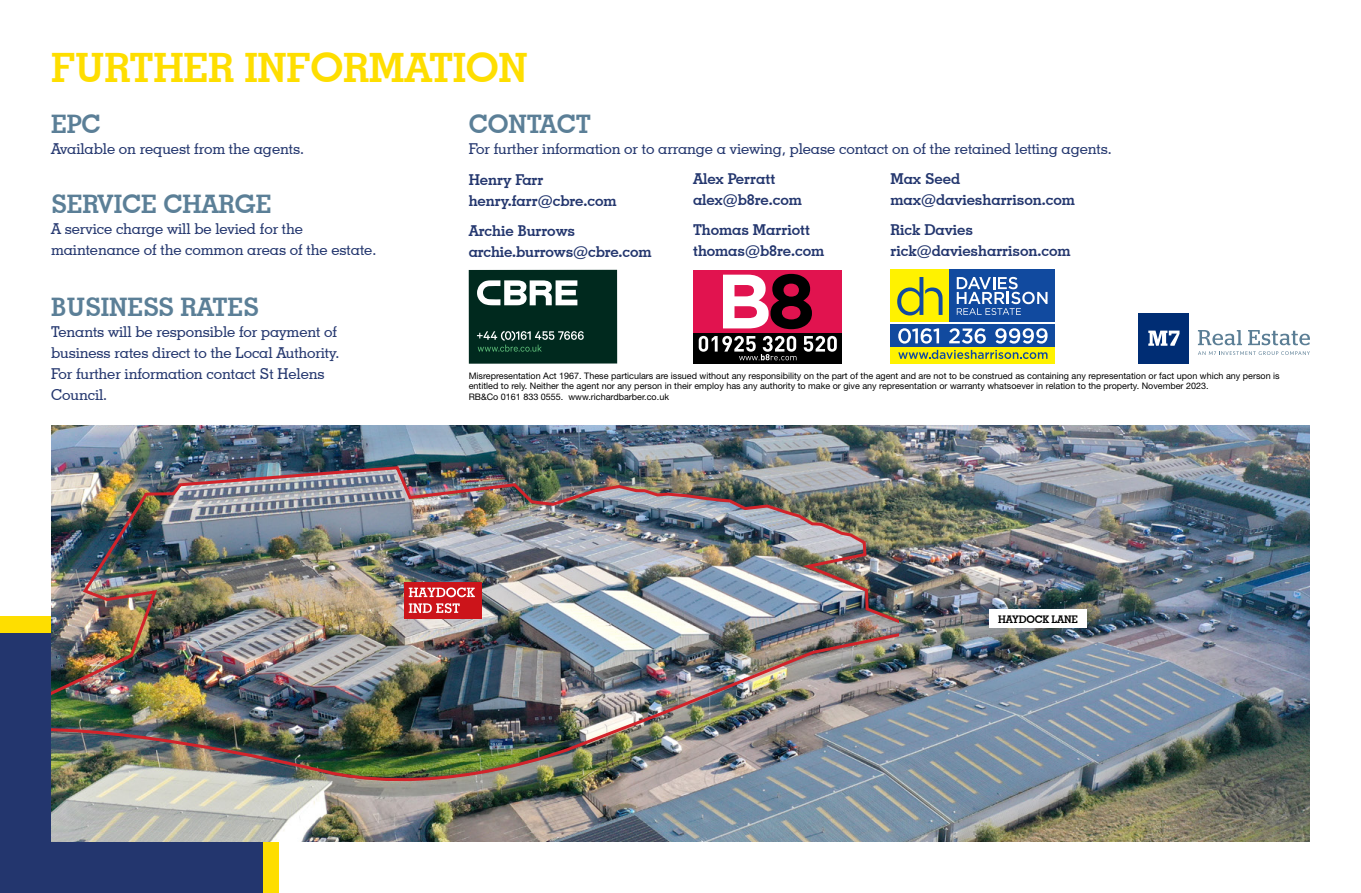
<style>
.page{position:relative;width:1361px;height:893px;background:#fff}
.page>*{position:absolute;margin:0;border:0;box-sizing:border-box;transform-origin:0 0}
.t1{font:700 40.5px "Geometric Slab 703 BT";letter-spacing:-.01em;color:#fede00}
.t2{font:700 25.5px "Geometric Slab 703 BT";letter-spacing:-.01em;color:#5b7f97}
.t3{font:500 15px/21px "Geometric Slab 703 BT";letter-spacing:-.005em;color:#23366e}
.t4{font:700 15px/21px "Geometric Slab 703 BT";letter-spacing:-.005em;color:#23366e}
.t5{font:700 10.5px "Geometric Slab 703 BT";letter-spacing:-.02em;color:#000}
.t6{font:9px/10.8px "Helvetica Neue LT Std";color:#000}
</style>
<div class="page">
<div style="left:0;top:617px;width:279px;height:276px;background:#fede00"></div>
<div style="left:0;top:634px;width:263px;height:259px;background:#23366e"></div>
<svg style="left:1198px;top:330px;width:44px;height:15px"></svg>
<svg style="left:1248px;top:330px;width:62px;height:15px"></svg>
<div style="left:1138px;top:313px;width:51px;height:50px;background:#002d74"></div>
<svg style="left:1148px;top:331px;width:31px;height:15px"></svg>
<svg style="left:1198px;top:351px;width:112px;height:4px"></svg>
<div style="left:890px;top:270px;width:59px;height:52px;background:#fff200"></div>
<div style="left:949px;top:270px;width:106px;height:52px;background:#114a9f"></div>
<svg style="left:897px;top:277px;width:45px;height:38px"></svg>
<svg style="left:956px;top:277px;width:91px;height:38px"></svg>
<div style="left:890px;top:325px;width:165px;height:22px;background:#114a9f"></div>
<div style="left:890px;top:347px;width:165px;height:16px;background:#fff200"></div>
<svg style="left:898px;top:350px;width:149px;height:9px"></svg>
<svg style="left:898px;top:328px;width:41px;height:16px"></svg>
<svg style="left:949px;top:328px;width:37px;height:16px"></svg>
<svg style="left:995px;top:328px;width:52px;height:16px"></svg>
<div style="left:469px;top:270px;width:148px;height:94px;background:#00291e"></div>
<svg style="left:477px;top:280px;width:100px;height:25px"></svg>
<svg style="left:477px;top:331px;width:107px;height:21px"></svg>
<img style="left:51px;top:425px;width:1259px;height:417px">
<img style="left:51px;top:465px;width:847px;height:332px">
<div style="left:404px;top:582px;width:77px;height:37px;background:#cc141a"></div>
<svg style="left:409px;top:587px;width:66px;height:10px"></svg>
<svg style="left:409px;top:603px;width:51px;height:10px"></svg>
<div style="left:989px;top:610px;width:98px;height:18px;background:#fff"></div>
<div style="left:693px;top:270px;width:148px;height:93px;background:#e1134f"></div>
<div style="left:693px;top:333px;width:148px;height:30px;background:#000"></div>
<svg style="left:723px;top:274px;width:89px;height:55px"></svg>
<svg style="left:699px;top:336px;width:97px;height:24px"></svg>
<svg style="left:803px;top:336px;width:34px;height:16px"></svg>
<h1 class="t1" style="left:51px;top:43px;width:478px">FURTHER INFORMATION</h1>
<h2 class="t2" style="left:469px;top:109px;width:124px">CONTACT</h2>
<h3 class="t3" style="left:469px;top:138px;width:644px">For further information or to arrange a viewing, please contact on of the retained letting agents.</h3>
<h3 class="t4" style="left:693px;top:168px;width:110px">Alex Perratt alex@b8re.com</h3>
<h3 class="t4" style="left:693px;top:219px;width:133px">Thomas Marriott thomas@b8re.com</h3>
<h2 class="t2" style="left:51px;top:109px;width:51px">EPC</h2>
<h3 class="t3" style="left:51px;top:138px;width:254px">Available on request from the agents.</h3>
<h2 class="t2" style="left:51px;top:189px;width:222px">SERVICE CHARGE</h2>
<h3 class="t3" style="left:51px;top:219px;width:327px">A service charge will be levied for the maintenance of the common areas of the estate.</h3>
<h3 class="t4" style="left:890px;top:168px;width:186px">Max Seed max@daviesharrison.com</h3>
<h3 class="t4" style="left:890px;top:219px;width:182px">Rick Davies rick@daviesharrison.com</h3>
<h3 class="t4" style="left:469px;top:169px;width:149px">Henry Farr henry.farr@cbre.com</h3>
<h3 class="t4" style="left:469px;top:220px;width:184px">Archie Burrows archie.burrows@cbre.com</h3>
<h2 class="t2" style="left:51px;top:292px;width:209px">BUSINESS RATES</h2>
<h3 class="t3" style="left:51px;top:321px;width:290px">Tenants will be responsible for payment of business rates direct to the Local Authority.<br>For further information contact St Helens Council.</h3>
<p class="t6" style="left:469px;top:370px;width:812px">Misrepresentation Act 1967. These particulars are issued without any responsibility on the part of the agent and are not to be construed as containing any representation or fact upon which any person is entitled to rely. Neither the agent nor any person in their employ has any authority to make or give any representation or warranty whatsoever in relation to the property. November 2023.<br>RB&amp;Co 0161 833 0555. www.richardbarber.co.uk</p>
<p class="t5" style="left:998px;top:613px;width:81px">HAYDOCK LANE</p>
</div>
